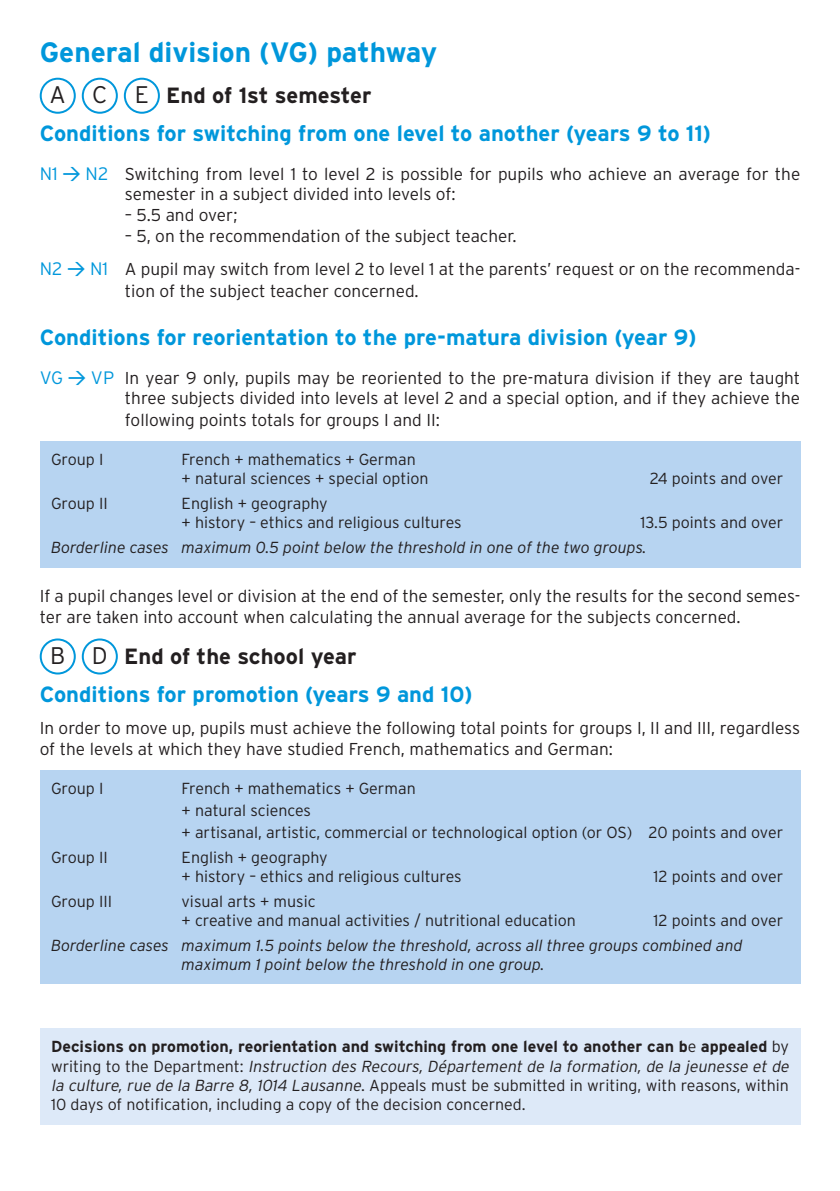
<style>
.page{position:relative;width:840px;height:1191px;background:#fff}
.page>*{position:absolute;margin:0;border:0;box-sizing:border-box;transform-origin:0 0}
._3-titre_1{font:700 28px "Interstate";color:#0097db}
.t1{font:300 24px "Interstate";color:#231f20}
._4-titre_2{font:700 22px "Interstate";color:#0097db}
.t2{font:700 22px "Interstate";color:#231f20}
._1-texte{font:300 17.2px/20.6px "Interstate";color:#231f20}
._1-texte-2{font:300 16px/19.2px "Interstate";color:#231f20}
._11-texte_encadré{font:300 16px/19.2px "Interstate";color:#231f20}
._1-texte-3{font:italic 300 16px/19.2px "Interstate";color:#231f20}
.s1{font-size:18px;color:#0097db}
.s2{font-family:"DIN";font-weight:500;font-size:18px;color:#0097db}
.s3{font-weight:700}
.s4{font-style:italic}
</style>
<div class="page">
<div style="left:40px;top:78px;width:36px;height:36px;border:2px solid #0097db;border-radius:50%"></div>
<div style="left:82px;top:78px;width:36px;height:36px;border:2px solid #0097db;border-radius:50%"></div>
<div style="left:124px;top:78px;width:36px;height:36px;border:2px solid #0097db;border-radius:50%"></div>
<div style="left:40px;top:441px;width:759px;height:126px;background:#b7d4f1"></div>
<div style="left:40px;top:638px;width:36px;height:36px;border:2px solid #0097db;border-radius:50%"></div>
<div style="left:82px;top:638px;width:36px;height:36px;border:2px solid #0097db;border-radius:50%"></div>
<div style="left:40px;top:770px;width:759px;height:214px;background:#b7d4f1"></div>
<div style="left:40px;top:1028px;width:759px;height:96px;background:#dde9f8"></div>
<p class="_3-titre_1" style="left:40px;top:37px;width:399px">General division (VG) pathway</p>
<p class="t1" style="left:49px;top:81px;width:18px">A</p>
<p class="t1" style="left:92px;top:81px;width:17px">C</p>
<p class="t1" style="left:135px;top:81px;width:16px">E</p>
<p class="t2" style="left:166px;top:83px;width:206px">End of 1st semester</p>
<p class="_4-titre_2" style="left:40px;top:121px;width:672px">Conditions for switching from one level to another (years 9 to 11)</p>
<p class="_1-texte" style="left:125px;top:163px;width:676px;text-indent:-85px"><span class="s1">N1</span> <span class="s2">&gt;</span> <span class="s1">N2</span> Switching from level 1 to level 2 is possible for pupils who achieve an average for the semester in a subject divided into levels of:</p>
<p class="_1-texte" style="left:125px;top:204px;width:114px">– 5.5 and over;</p>
<p class="_1-texte" style="left:125px;top:226px;width:393px">– 5, on the recommendation of the subject teacher.</p>
<p class="_1-texte" style="left:125px;top:258px;width:676px;line-height:21.6px;text-indent:-85px"><span class="s1">N2</span> <span class="s2">&gt;</span> <span class="s1">N1</span> A pupil may switch from level 2 to level 1 at the parents’ request or on the recommenda&shy;tion of the subject teacher concerned.</p>
<p class="_4-titre_2" style="left:40px;top:325px;width:658px">Conditions for reorientation to the pre-matura division (year 9)</p>
<p class="_1-texte" style="left:125px;top:367px;width:676px;line-height:21.2px;text-align:justify;text-indent:-85px"><span class="s1">VG</span> <span class="s2">&gt;</span> <span class="s1">VP</span> In year 9 only, pupils may be reoriented to the pre-matura division if they are taught three subjects divided into levels at level 2 and a special option, and if they achieve the following points totals for groups I and II:</p>
<p class="_1-texte-2" style="left:51px;top:450px;width:54px">Group I</p>
<p class="_1-texte-2" style="left:181px;top:450px;width:235px">French + mathematics + German</p>
<p class="_1-texte-2" style="left:181px;top:469px;width:248px">+ natural sciences + special option</p>
<p class="_1-texte-2" style="left:649px;top:469px;width:135px">24 points and over</p>
<p class="_1-texte-2" style="left:51px;top:494px;width:58px">Group II</p>
<p class="_1-texte-2" style="left:181px;top:494px;width:281px">English + geography<br>+ history – ethics and religious cultures</p>
<p class="_1-texte-2" style="left:640px;top:513px;width:144px">13.5 points and over</p>
<p class="_1-texte-3" style="left:51px;top:538px;width:597px">Borderline cases maximum 0.5 point below the threshold in one of the two groups.</p>
<p class="_1-texte" style="left:40px;top:586px;width:761px">If a pupil changes level or division at the end of the semester, only the results for the second semes&shy;ter are taken into account when calculating the annual average for the subjects concerned.</p>
<p class="t1" style="left:50px;top:642px;width:17px">B</p>
<p class="t1" style="left:92px;top:642px;width:17px">D</p>
<p class="t2" style="left:124px;top:644px;width:233px">End of the school year</p>
<p class="_4-titre_2" style="left:40px;top:681px;width:434px">Conditions for promotion (years 9 and 10)</p>
<p class="_1-texte" style="left:40px;top:716px;width:761px;line-height:21.6px">In order to move up, pupils must achieve the following total points for groups I, II and III, regardless of the levels at which they have studied French, mathematics and German:</p>
<p class="_1-texte-2" style="left:51px;top:779px;width:54px">Group I</p>
<p class="_1-texte-2" style="left:181px;top:779px;width:235px">French + mathematics + German</p>
<p class="_1-texte-2" style="left:181px;top:800px;width:131px">+ natural sciences</p>
<p class="_1-texte-2" style="left:181px;top:822px;width:602px">+ artisanal, artistic, commercial or technological option (or OS) 20 points and over</p>
<p class="_1-texte-2" style="left:51px;top:847px;width:58px">Group II</p>
<p class="_1-texte-2" style="left:181px;top:847px;width:281px">English + geography<br>+ history – ethics and religious cultures</p>
<p class="_1-texte-2" style="left:653px;top:866px;width:131px">12 points and over</p>
<p class="_1-texte-2" style="left:51px;top:891px;width:62px">Group III</p>
<p class="_1-texte-2" style="left:181px;top:891px;width:395px">visual arts + music<br>+ creative and manual activities / nutritional education</p>
<p class="_1-texte-2" style="left:653px;top:910px;width:131px">12 points and over</p>
<p class="_1-texte-3" style="left:181px;top:935px;width:562px;text-indent:-130px">Borderline cases maximum 1.5 points below the threshold, across all three groups combined and maximum 1 point below the threshold in one group.</p>
<p class="_11-texte_encadré" style="left:51px;top:1037px;width:742px"><span class="s3">Decisions on promotion, reorientation and switching from one level to another can b</span>e <span class="s3">appealed</span> by w r i t i n g t o t h e D e p a r t m e n t : <span class="s4">Instruction des Recours, Département de la formation, de la jeunesse et de la culture, rue de la Barre 8, 1014 Lausanne</span>. Appeals must be submitted in writing, with reasons, within 10 days of notification, including a copy of the decision concerned.</p>
</div>
